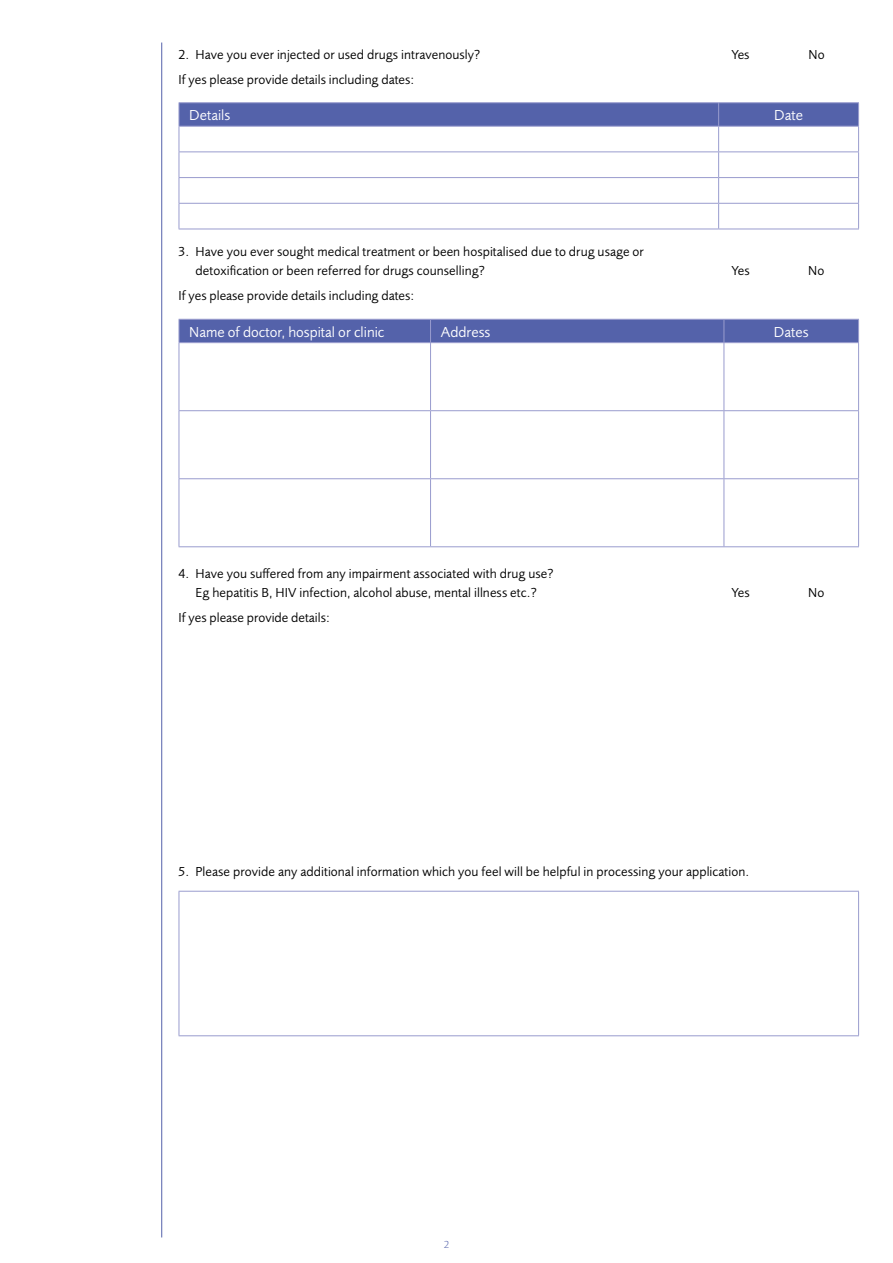
<style>
.page{position:relative;width:893px;height:1263px;background:#fff}
.page>*{position:absolute;margin:0;border:0;box-sizing:border-box;transform-origin:0 0}
.t1{font:15px "Foundry Sans";color:#fff}
.t2{font:13.5px/19.5px "Foundry Sans";letter-spacing:.005em;color:#000}
.t3{font:300 10.5px "Foundry Sans";color:#5462aa}
</style>
<div class="page">
<hr style="left:179px;top:102px;width:540px;height:1px;background:#999cce">
<hr style="left:719px;top:102px;width:140px;height:1px;background:#999cce">
<svg style="left:179px;top:103px;width:680px;height:126px"></svg>
<hr style="left:179px;top:229px;width:540px;height:1px;background:#999cce">
<hr style="left:719px;top:229px;width:140px;height:1px;background:#999cce">
<div style="left:179px;top:319px;width:680px;height:23px;background:#5462aa"></div>
<hr style="left:179px;top:342px;width:252px;height:1px;background:#999cce">
<hr style="left:179px;top:343px;width:1px;height:67px;background:#999cce">
<hr style="left:431px;top:342px;width:293px;height:1px;background:#999cce">
<hr style="left:430px;top:343px;width:1px;height:67px;background:#999cce">
<hr style="left:724px;top:342px;width:135px;height:1px;background:#999cce">
<hr style="left:724px;top:343px;width:1px;height:67px;background:#999cce">
<hr style="left:858px;top:343px;width:1px;height:67px;background:#999cce">
<hr style="left:179px;top:410px;width:252px;height:1px;background:#999cce">
<hr style="left:179px;top:411px;width:1px;height:67px;background:#999cce">
<hr style="left:431px;top:410px;width:293px;height:1px;background:#999cce">
<hr style="left:430px;top:411px;width:1px;height:67px;background:#999cce">
<hr style="left:724px;top:410px;width:135px;height:1px;background:#999cce">
<hr style="left:724px;top:411px;width:1px;height:67px;background:#999cce">
<hr style="left:858px;top:411px;width:1px;height:67px;background:#999cce">
<hr style="left:179px;top:478px;width:252px;height:1px;background:#999cce">
<hr style="left:179px;top:479px;width:1px;height:67px;background:#999cce">
<hr style="left:431px;top:478px;width:293px;height:1px;background:#999cce">
<hr style="left:430px;top:479px;width:1px;height:67px;background:#999cce">
<hr style="left:724px;top:478px;width:135px;height:1px;background:#999cce">
<hr style="left:724px;top:479px;width:1px;height:67px;background:#999cce">
<hr style="left:858px;top:479px;width:1px;height:67px;background:#999cce">
<hr style="left:179px;top:546px;width:252px;height:1px;background:#999cce">
<hr style="left:431px;top:546px;width:293px;height:1px;background:#999cce">
<hr style="left:724px;top:546px;width:135px;height:1px;background:#999cce">
<hr style="left:179px;top:891px;width:680px;height:1px;background:#999cce">
<hr style="left:179px;top:891px;width:1px;height:144px;background:#999cce">
<hr style="left:858px;top:891px;width:1px;height:144px;background:#999cce">
<hr style="left:179px;top:1035px;width:680px;height:1px;background:#999cce">
<hr style="left:161px;top:43px;width:1px;height:1194px;background:#5462aa">
<p class="t2" style="left:179px;top:45px;width:303px">2. Have you ever injected or used drugs intravenously?</p>
<p class="t2" style="left:731px;top:45px;width:20px">Yes</p>
<p class="t2" style="left:808px;top:45px;width:18px">No</p>
<p class="t2" style="left:179px;top:70px;width:237px">If yes please provide details including dates:</p>
<p class="t1" style="left:189px;top:107px;width:43px">Details</p>
<p class="t1" style="left:774px;top:107px;width:30px">Date</p>
<p class="t2" style="left:196px;top:242px;width:450px;text-indent:-17px">3. Have you ever sought medical treatment or been hospitalised due to drug usage or detoxification or been referred for drugs counselling?</p>
<p class="t2" style="left:731px;top:261px;width:20px">Yes</p>
<p class="t2" style="left:808px;top:261px;width:18px">No</p>
<p class="t2" style="left:179px;top:286px;width:237px">If yes please provide details including dates:</p>
<p class="t1" style="left:189px;top:323px;width:197px">Name of doctor, hospital or clinic</p>
<p class="t1" style="left:441px;top:323px;width:51px">Address</p>
<p class="t1" style="left:774px;top:323px;width:36px">Dates</p>
<p class="t2" style="left:179px;top:564px;width:377px;text-align:center">4. Have you suffered from any impairment associated with drug use?<br>Eg hepatitis B, HIV infection, alcohol abuse, mental illness etc.?</p>
<p class="t2" style="left:179px;top:608px;width:153px">If yes please provide details:</p>
<p class="t2" style="left:731px;top:583px;width:20px">Yes</p>
<p class="t2" style="left:808px;top:583px;width:18px">No</p>
<p class="t2" style="left:179px;top:862px;width:572px">5. Please provide any additional information which you feel will be helpful in processing your application.</p>
<p class="t3" style="left:444px;top:1239px;width:7px">2</p>
</div>
